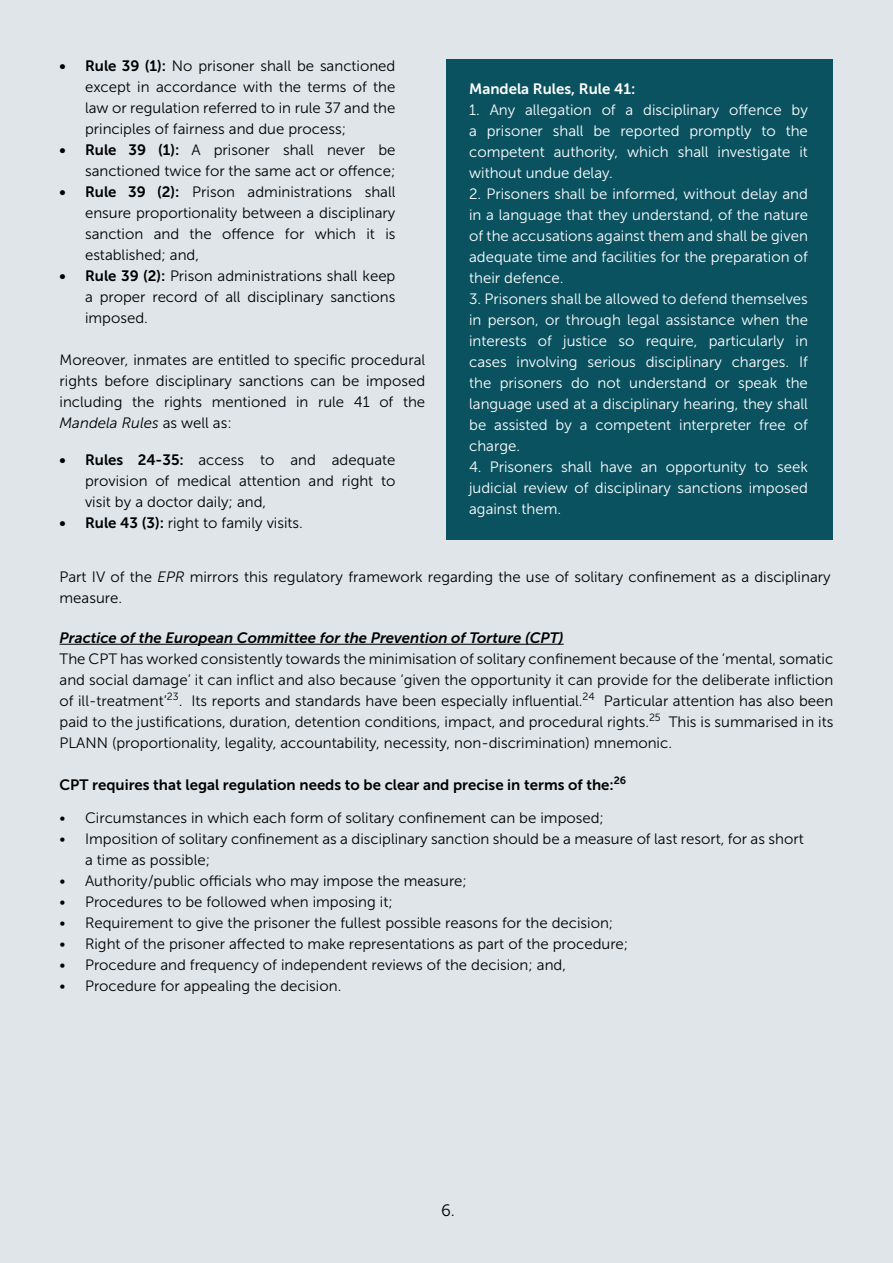
<style>
.page{position:relative;width:893px;height:1263px;background:#dfe5e9}
.page>*{position:absolute;margin:0;border:0;box-sizing:border-box;transform-origin:0 0}
.t1{font:16.5px "Museo Sans 300";color:#000}
.t2{font:15px/21px "Museo Sans 300";color:#000;text-align:justify}
.t3{font:15px/21px "Museo Sans 300";color:#fff;text-align:justify}
.t4{font:15px "Museo Sans 700";color:#000}
.t5{font:italic 15px "Museo Sans 700";color:#000}
.t6{font:15px "Museo Sans 700";color:#fff}
.s1{font-family:"Museo Sans 700"}
.s2{font-style:italic}
</style>
<div class="page">
<hr style="left:60px;top:644px;width:504px;height:1px;background:#000">
<div style="left:446px;top:60px;width:387px;height:480px;background:#0a5260"></div>
<p class="t2" style="left:85px;top:55px;width:312px;text-indent:-26px"><span class="s1">• Rule 39 (1):</span> No prisoner shall be sanctioned except in accordance with the terms of the law or regulation referred to in rule 37 and the principles of fairness and due process;</p>
<p class="t2" style="left:60px;top:139px;width:337px;text-align:right"><span class="s1">• Rule 39 (1):</span> A prisoner shall never be sanctioned twice for the same act or offence;</p>
<p class="t2" style="left:85px;top:181px;width:312px;text-indent:-26px"><span class="s1">• Rule 39 (2):</span> Prison administrations shall ensure proportionality between a disciplinary sanction and the offence for which it is established; and,</p>
<p class="t2" style="left:85px;top:265px;width:312px;text-indent:-26px"><span class="s1">• Rule 39 (2):</span> Prison administrations shall keep a proper record of all disciplinary sanctions imposed.</p>
<p class="t2" style="left:60px;top:349px;width:367px">Moreover, inmates are entitled to specific procedural rights before disciplinary sanctions can be imposed including the rights mentioned in rule 41 of the <span class="s2">Mandela Rules</span> as well as:</p>
<p class="t2" style="left:85px;top:449px;width:312px;text-indent:-26px"><span class="s1">• Rules 24-35:</span> access to and adequate provision of medical attention and right to visit by a doctor daily; and,</p>
<p class="t2" style="left:60px;top:512px;width:245px"><span class="s1">• Rule 43 (3):</span> right to family visits.</p>
<p class="t6" style="left:469px;top:81px;width:168px">Mandela Rules, Rule 41:</p>
<p class="t3" style="left:469px;top:100px;width:340px">1. Any allegation of a disciplinary offence by a prisoner shall be reported promptly to the competent authority, which shall investigate it without undue delay.</p>
<p class="t3" style="left:469px;top:184px;width:340px">2. Prisoners shall be informed, without delay and in a language that they understand, of the nature of the accusations against them and shall be given adequate time and facilities for the preparation of their defence.</p>
<p class="t3" style="left:469px;top:289px;width:340px">3. Prisoners shall be allowed to defend themselves in person, or through legal assistance when the interests of justice so require, particularly in cases involving serious disciplinary charges. If the prisoners do not understand or speak the language used at a disciplinary hearing, they shall be assisted by a competent interpreter free of charge.</p>
<p class="t3" style="left:469px;top:457px;width:340px">4. Prisoners shall have an opportunity to seek judicial review of disciplinary sanctions imposed against them.</p>
<p class="t2" style="left:60px;top:566px;width:773px">Part IV of the <span class="s2">EPR</span> mirrors this regulatory framework regarding the use of solitary confinement as a disciplinary measure.</p>
<p class="t5" style="left:60px;top:629px;width:506px">Practice of the European Committee for the Prevention of Torture (CPT)</p>
<p class="t2" style="left:60px;top:648px;width:775px">The CPT has worked consistently towards the minimisation of solitary confinement because of the ‘mental, somatic and social damage’ it can inflict and also because ‘given the opportunity it can provide for the deliberate infliction of ill-treatment’<sup>23</sup>. Its reports and standards have been especially influential.<sup>24</sup> Particular attention has also been paid to the justifications, duration, detention conditions, impact, and procedural rights.<sup>25</sup> This is summarised in its PLANN (proportionality, legality, accountability, necessity, non-discrimination) mnemonic.</p>
<p class="t4" style="left:60px;top:776px;width:568px">CPT requires that legal regulation needs to be clear and precise in terms of the:<sup>26</sup></p>
<p class="t2" style="left:60px;top:807px;width:546px">• Circumstances in which each form of solitary confinement can be imposed;</p>
<p class="t2" style="left:85px;top:828px;width:720px;text-indent:-26px">• Imposition of solitary confinement as a disciplinary sanction should be a measure of last resort, for as short a time as possible;</p>
<p class="t2" style="left:60px;top:870px;width:409px">• Authority/public officials who may impose the measure;</p>
<p class="t2" style="left:60px;top:891px;width:335px">• Procedures to be followed when imposing it;</p>
<p class="t2" style="left:60px;top:912px;width:555px">• Requirement to give the prisoner the fullest possible reasons for the decision;</p>
<p class="t2" style="left:60px;top:933px;width:570px">• Right of the prisoner affected to make representations as part of the procedure;</p>
<p class="t2" style="left:60px;top:954px;width:508px">• Procedure and frequency of independent reviews of the decision; and,</p>
<p class="t2" style="left:60px;top:975px;width:283px">• Procedure for appealing the decision.</p>
<p class="t1" style="left:441px;top:1201px;width:15px">6.</p>
</div>
